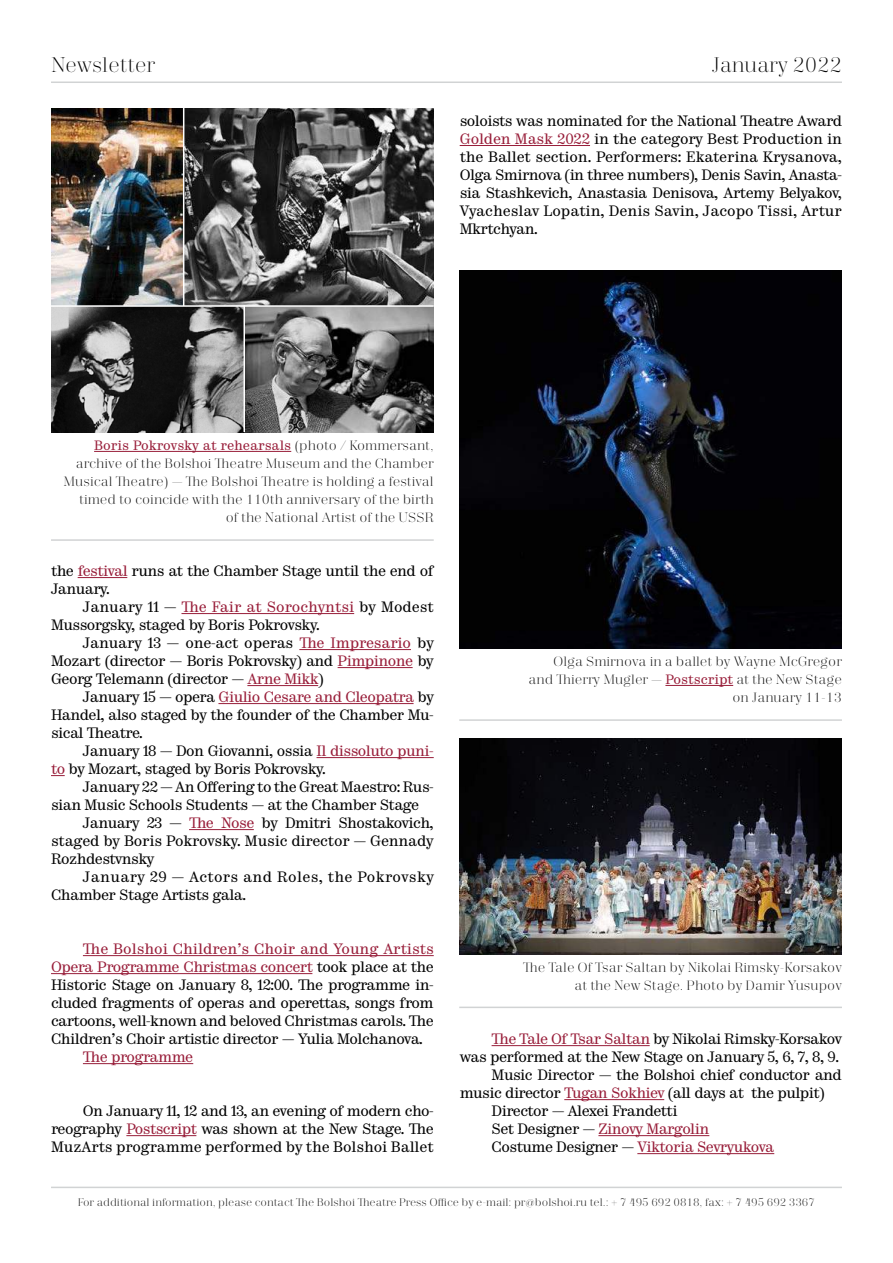
<style>
.page{position:relative;width:893px;height:1263px;background:#fff}
.page>*{position:absolute;margin:0;border:0;box-sizing:border-box;transform-origin:0 0}
.t1{font:300 21px "Trivia Serif";letter-spacing:-.01em;color:#000}
.t2{font:15px/18px "Trivia Serif 10 Demo";letter-spacing:-.035em;color:#000;text-align:justify}
.t3{font:15px "Trivia Serif 10 Demo";letter-spacing:-.035em;color:#981d39}
.t4{font:15px "Trivia Serif 10 Demo";letter-spacing:-.01em;color:#000}
.t5{font:15px "Trivia Serif 10 Demo";letter-spacing:.025em;color:#000}
.t6{font:300 13.5px/18px "Trivia Serif";color:#000;text-align:right}
.t7{font:13.5px "Trivia Serif 10 Demo";color:#981d39}
.t8{font:300 10.95px "Trivia Serif";color:#000}
.s1{color:#981d39}
.s2{font-family:"Trivia Serif";font-weight:300;color:#000}
.s3{font-family:"Trivia Serif 10 Demo";font-weight:400;color:#981d39}
.s4{color:#000}
</style>
<div class="page">
<hr style="left:51px;top:81px;width:791px;height:2px;background:#d1d3d4">
<hr style="left:51px;top:1187px;width:791px;height:1px;background:#d1d3d4">
<img style="left:51px;top:108px;width:383px;height:324px">
<hr style="left:51px;top:305px;width:383px;height:2px;background:#fff">
<hr style="left:183px;top:108px;width:1px;height:198px;background:#fff">
<hr style="left:243px;top:305px;width:2px;height:127px;background:#fff">
<hr style="left:94px;top:451px;width:197px;height:1px;background:#981d39">
<hr style="left:665px;top:685px;width:68px;height:1px;background:#981d39">
<hr style="left:51px;top:539px;width:383px;height:2px;background:#d1d3d4">
<hr style="left:459px;top:719px;width:383px;height:2px;background:#d1d3d4">
<hr style="left:459px;top:1007px;width:383px;height:1px;background:#d1d3d4">
<hr style="left:78px;top:577px;width:49px;height:1px;background:#981d39">
<hr style="left:181px;top:613px;width:173px;height:1px;background:#981d39">
<hr style="left:299px;top:649px;width:112px;height:1px;background:#981d39">
<hr style="left:338px;top:667px;width:75px;height:1px;background:#981d39">
<hr style="left:247px;top:685px;width:71px;height:1px;background:#981d39">
<hr style="left:218px;top:703px;width:196px;height:1px;background:#981d39">
<hr style="left:317px;top:757px;width:117px;height:1px;background:#981d39">
<svg style="left:51px;top:775px;width:14px;height:1px"></svg>
<hr style="left:189px;top:829px;width:65px;height:1px;background:#981d39">
<hr style="left:83px;top:955px;width:351px;height:1px;background:#981d39">
<hr style="left:51px;top:973px;width:261px;height:1px;background:#981d39">
<hr style="left:83px;top:1063px;width:110px;height:1px;background:#981d39">
<hr style="left:126px;top:1135px;width:70px;height:1px;background:#981d39">
<hr style="left:460px;top:145px;width:130px;height:1px;background:#981d39">
<img style="left:460px;top:270px;width:382px;height:378px">
<img style="left:460px;top:738px;width:382px;height:216px">
<hr style="left:492px;top:1045px;width:158px;height:1px;background:#981d39">
<hr style="left:564px;top:1099px;width:100px;height:1px;background:#981d39">
<hr style="left:598px;top:1135px;width:111px;height:1px;background:#981d39">
<hr style="left:637px;top:1153px;width:137px;height:1px;background:#981d39">
<h1 class="t1" style="left:51px;top:54px;width:106px">Newsletter</h1>
<h1 class="t1" style="left:711px;top:54px;width:132px">January 2022</h1>
<p class="t2" style="left:460px;top:113px;width:384px">soloists was nominated for the National Theatre Award <span class="s1">Golden Mask 2022</span> in the category Best Production in the Ballet section. Performers: Ekaterina Krysanova, Olga Smirnova (in three numbers), Denis Savin, Anasta&shy;sia Stashkevich, Anastasia Denisova, Artemy Belyakov, Vyacheslav Lopatin, Denis Savin, Jacopo Tissi, Artur Mkrtchyan.</p>
<p class="t7" style="left:94px;top:437px;width:341px">Boris Pokrovsky at rehearsals <span class="s2">(photo / Kommersant,</span></p>
<p class="t6" style="left:64px;top:455px;width:372px">archive of the Bolshoi Theatre Museum and the Chamber Musical Theatre) — The Bolshoi Theatre is holding a festival timed to coincide with the 110th anniversary of the birth of the National Artist of the USSR</p>
<p class="t2" style="left:51px;top:563px;width:384px">the <span class="s1">festival</span> runs at the Chamber Stage until the end of<br>January.</p>
<p class="t2" style="left:51px;top:599px;width:384px;text-indent:32px">January 11 — <span class="s1">The Fair at Sorochyntsi</span> by Modest<br>Mussorgsky, staged by Boris Pokrovsky.</p>
<p class="t2" style="left:51px;top:635px;width:384px;text-indent:32px">January 13 — one-act operas <span class="s1">The Impresario</span> by Mozart (director — Boris Pokrovsky) and <span class="s1">Pimpinone</span> by Georg Telemann (director — <span class="s1">Arne Mikk</span>)</p>
<p class="t2" style="left:51px;top:689px;width:384px;text-indent:32px">January 15 — opera <span class="s1">Giulio Cesare and Cleopatra</span> by Handel, also staged by the founder of the Chamber Mu&shy;sical Theatre.</p>
<p class="t2" style="left:51px;top:743px;width:384px;text-indent:32px">January 18 — Don Giovanni, ossia <span class="s1">Il dissoluto puni&shy;to</span> by Mozart, staged by Boris Pokrovsky.</p>
<p class="t2" style="left:83px;top:779px;width:352px">January 22 — An Offering to the Great Maestro: Rus-</p>
<p class="t2" style="left:51px;top:797px;width:370px">sian Music Schools Students — at the Chamber Stage</p>
<p class="t2" style="left:83px;top:815px;width:352px">January 23 — <span class="s1">The Nose</span> by Dmitri Shostakovich,</p>
<p class="t4" style="left:51px;top:832px;width:384px">staged by Boris Pokrovsky. Music director — Gennady</p>
<p class="t2" style="left:51px;top:851px;width:105px">Rozhdestvnsky</p>
<p class="t5" style="left:83px;top:868px;width:352px">January 29 — Actors and Roles, the Pokrovsky</p>
<p class="t2" style="left:51px;top:887px;width:197px">Chamber Stage Artists gala.</p>
<p class="t2" style="left:51px;top:941px;width:384px;text-indent:32px"><span class="s1">The Bolshoi Children’s Choir and Young Artists Opera Programme Christmas concert</span> took place at the Historic Stage on January 8, 12:00. The programme in&shy;cluded fragments of operas and operettas, songs from cartoons, well-known and beloved Christmas carols. The Children’s Choir artistic director — Yulia Molchanova.</p>
<p class="t3" style="left:83px;top:1048px;width:112px">The programme</p>
<p class="t2" style="left:51px;top:1103px;width:384px;text-indent:32px">On January 11, 12 and 13, an evening of modern cho&shy;reography <span class="s1">Postscript</span> was shown at the New Stage. The MuzArts programme performed by the Bolshoi Ballet</p>
<p class="t6" style="left:529px;top:653px;width:315px">Olga Smirnova in a ballet by Wayne McGregor and Thierry Mugler — <span class="s3">Postscript</span> at the New Stage on January 11-13</p>
<p class="t6" style="left:523px;top:959px;width:320px">The Tale Of Tsar Saltan by Nikolai Rimsky-Korsakov at the New Stage. Photo by Damir Yusupov</p>
<p class="t2" style="left:492px;top:1031px;width:352px"><span class="s1">The Tale Of Tsar Saltan</span> by Nikolai Rimsky-Korsakov</p>
<p class="t2" style="left:460px;top:1049px;width:381px">was performed at the New Stage on January 5, 6, 7, 8, 9.</p>
<p class="t2" style="left:492px;top:1067px;width:352px">Music Director — the Bolshoi chief conductor and</p>
<p class="t2" style="left:460px;top:1085px;width:366px">music director <span class="s1">Tugan Sokhiev</span> (all days at the pulpit)</p>
<p class="t2" style="left:492px;top:1103px;width:187px">Director — Alexei Frandetti</p>
<p class="t3" style="left:492px;top:1120px;width:219px"><span class="s4">Set Designer —</span> Zinovy Margolin</p>
<p class="t3" style="left:492px;top:1138px;width:284px"><span class="s4">Costume Designer —</span> Viktoria Sevryukova</p>
<p class="t8" style="left:78px;top:1196px;width:739px">For additional information, please contact The Bolshoi Theatre Press Office by e-mail: pr@bolshoi.ru tel.: + 7 495 692 0818, fax: + 7 495 692 3367</p>
</div>
